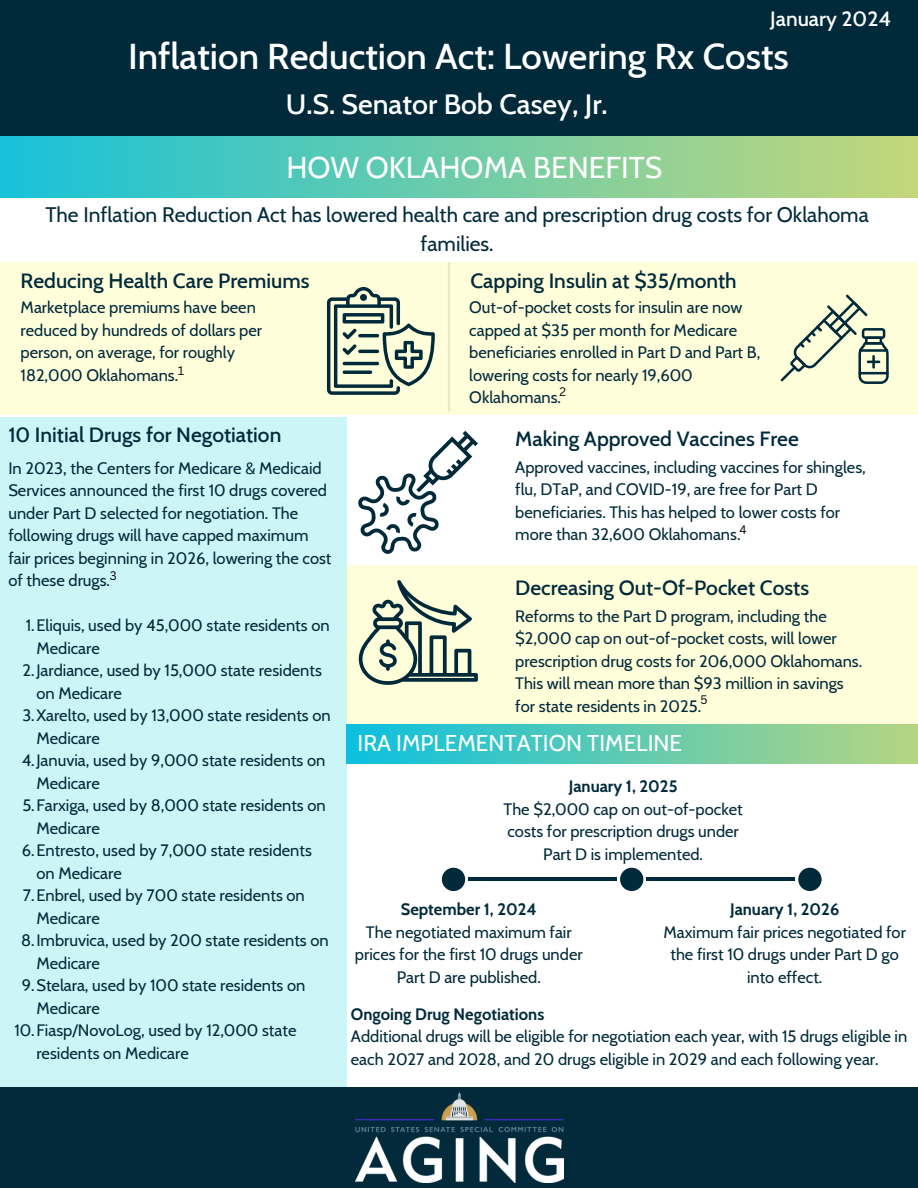
<style>
.page{position:relative;width:918px;height:1188px;background:#fff}
.page>*{position:absolute;margin:0;border:0;box-sizing:border-box;transform-origin:0 0}
.t1{font:500 36.75px "Cabin";color:#fff}
.t2{font:30px "Cabin";color:#fff}
.t3{font:500 28.5px "Cabin";color:#fff}
.t4{font:22.8px "Cabin";color:#fff}
.t5{font:500 21px "Cabin";color:#002a3a}
.t6{font:21px/29.2px "Cabin";color:#002a3a;text-align:center}
.t7{font:500 21px "Cabin";color:#fff}
.t8{font:16.5px/22.5px "Cabin";color:#002a3a}
.t9{font:700 16.5px "Cabin";color:#002a3a}
.t10{font:12px "Canva Sans";color:#000}
</style>
<div class="page">
<div style="left:0;top:418px;width:347px;height:678px;background:#ccf5f7"></div>
<div style="left:0;top:0;width:918px;height:136px;background:#002a3a"></div>
<div style="left:0;top:1087px;width:918px;height:101px;background:#022a3a"></div>
<img style="left:355px;top:1093px;width:208px;height:90px">
<div style="left:0;top:262px;width:918px;height:153px;background:#fffedb"></div>
<hr style="left:448px;top:263px;width:2px;height:147px;background:#022a3a">
<div style="left:346px;top:565px;width:572px;height:162px;background:#fffedb"></div>
<svg style="left:358px;top:580px;width:120px;height:104px"></svg>
<svg style="left:780px;top:294px;width:109px;height:90px"></svg>
<svg style="left:327px;top:287px;width:108px;height:108px"></svg>
<hr style="left:358px;top:350px;width:21px;height:3px;background:#002a3a;border-radius:2px">
<hr style="left:343px;top:362px;width:36px;height:3px;background:#002a3a;border-radius:2px">
<svg style="left:343px;top:370px;width:29px;height:4px"></svg>
<svg style="left:358px;top:431px;width:120px;height:123px"></svg>
<hr style="left:646px;top:878px;width:149px;height:3px;background:#002a3a">
<hr style="left:468px;top:878px;width:149px;height:3px;background:#002a3a">
<div style="left:442px;top:868px;width:23px;height:23px;background:#002a3a;border-radius:50%"></div>
<div style="left:620px;top:868px;width:23px;height:23px;background:#002a3a;border-radius:50%"></div>
<div style="left:798px;top:868px;width:24px;height:23px;background:#002a3a;border-radius:50%"></div>
<div style="left:0;top:136px;width:918px;height:61px;background:linear-gradient(to right,#18c1d9,#c4d77a)"></div>
<div style="left:346px;top:725px;width:572px;height:38px;background:linear-gradient(to right,#0cc0df,#b5d582)"></div>
<h1 class="t7" style="left:770px;top:5px;width:122px">January 2024</h1>
<h1 class="t1" style="left:128px;top:34px;width:662px">Inflation Reduction Act: Lowering Rx Costs</h1>
<p class="t3" style="left:286px;top:87px;width:323px">U.S. Senator Bob Casey, Jr.</p>
<h2 class="t2" style="left:286px;top:149px;width:377px">HOW OKLAHOMA BENEFITS</h2>
<p class="t6" style="left:45px;top:200px;width:825px">The Inflation Reduction Act has lowered health care and prescription drug costs for Oklahoma families.</p>
<h3 class="t5" style="left:21px;top:268px;width:290px">Reducing Health Care Premiums</h3>
<p class="t8" style="left:21px;top:296px;width:243px">Marketplace premiums have been reduced by hundreds of dollars per person, on average, for roughly<br>182,000 Oklahomans.</p>
<p class="t10" style="left:178px;top:363px;width:8px">1</p>
<h3 class="t5" style="left:8px;top:422px;width:275px">10 Initial Drugs for Negotiation</h3>
<p class="t8" style="left:8px;top:456px;width:325px">In 2023, the Centers for Medicare &amp; Medicaid Services announced the first 10 drugs covered under Part D selected for negotiation. The following drugs will have capped maximum fair prices beginning in 2026, lowering the cost of these drugs.</p>
<p class="t8" style="left:36px;top:614px;width:295px;text-indent:-10px">1.Eliquis, used by 45,000 state residents on<br>Medicare</p>
<p class="t8" style="left:36px;top:659px;width:287px;text-indent:-14px">2.Jardiance, used by 15,000 state residents on Medicare</p>
<p class="t8" style="left:36px;top:704px;width:296px;text-indent:-14px">3.Xarelto, used by 13,000 state residents on<br>Medicare</p>
<p class="t8" style="left:36px;top:749px;width:291px;text-indent:-15px">4.Januvia, used by 9,000 state residents on<br>Medicare</p>
<p class="t8" style="left:36px;top:794px;width:291px;text-indent:-14px">5.Farxiga, used by 8,000 state residents on<br>Medicare</p>
<p class="t8" style="left:36px;top:839px;width:277px;text-indent:-14px">6.Entresto, used by 7,000 state residents on Medicare</p>
<p class="t8" style="left:36px;top:884px;width:270px;text-indent:-13px">7.Enbrel, used by 700 state residents on<br>Medicare</p>
<p class="t8" style="left:36px;top:929px;width:294px;text-indent:-15px">8.Imbruvica, used by 200 state residents on<br>Medicare</p>
<p class="t8" style="left:36px;top:974px;width:271px;text-indent:-14px">9.Stelara, used by 100 state residents on<br>Medicare</p>
<p class="t8" style="left:36px;top:1019px;width:262px;text-indent:-22px">10.Fiasp/NovoLog, used by 12,000 state residents on Medicare</p>
<p class="t10" style="left:110px;top:567px;width:8px">3</p>
<h3 class="t5" style="left:470px;top:268px;width:268px">Capping Insulin at $35/month</h3>
<p class="t8" style="left:469px;top:296px;width:293px">Out-of-pocket costs for insulin are now capped at $35 per month for Medicare beneficiaries enrolled in Part D and Part B, lowering costs for nearly 19,600<br>Oklahomans.</p>
<h3 class="t5" style="left:515px;top:426px;width:285px">Making Approved Vaccines Free</h3>
<p class="t8" style="left:515px;top:456px;width:352px">Approved vaccines, including vaccines for shingles, flu, DTaP, and COVID-19, are free for Part D beneficiaries. This has helped to lower costs for more than 32,600 Oklahomans.</p>
<p class="t10" style="left:560px;top:383px;width:8px">2</p>
<p class="t10" style="left:740px;top:521px;width:9px">4</p>
<h3 class="t5" style="left:515px;top:575px;width:295px">Decreasing Out-Of-Pocket Costs</h3>
<p class="t8" style="left:515px;top:605px;width:349px">Reforms to the Part D program, including the $2,000 cap on out-of-pocket costs, will lower prescription drug costs for 206,000 Oklahomans.<br>This will mean more than $93 million in savings for state residents in 2025.</p>
<p class="t10" style="left:701px;top:691px;width:9px">5</p>
<h3 class="t4" style="left:358px;top:729px;width:326px">IRA IMPLEMENTATION TIMELINE</h3>
<h4 class="t9" style="left:569px;top:776px;width:110px">January 1, 2025</h4>
<p class="t8" style="left:504px;top:798px;width:241px;text-align:center">The $2,000 cap on out-of-pocket costs for prescription drugs under<br>Part D is implemented.</p>
<h4 class="t9" style="left:730px;top:899px;width:111px">January 1, 2026</h4>
<p class="t8" style="left:663px;top:921px;width:244px;text-align:center">Maximum fair prices negotiated for the first 10 drugs under Part D go into effect.</p>
<h4 class="t9" style="left:401px;top:899px;width:137px">September 1, 2024</h4>
<p class="t8" style="left:355px;top:921px;width:229px;text-align:center">The negotiated maximum fair prices for the first 10 drugs under<br>Part D are published.</p>
<h4 class="t9" style="left:351px;top:1004px;width:195px">Ongoing Drug Negotiations</h4>
<p class="t8" style="left:351px;top:1025px;width:558px">Additional drugs will be eligible for negotiation each year, with 15 drugs eligible in each 2027 and 2028, and 20 drugs eligible in 2029 and each following year.</p>
</div>
